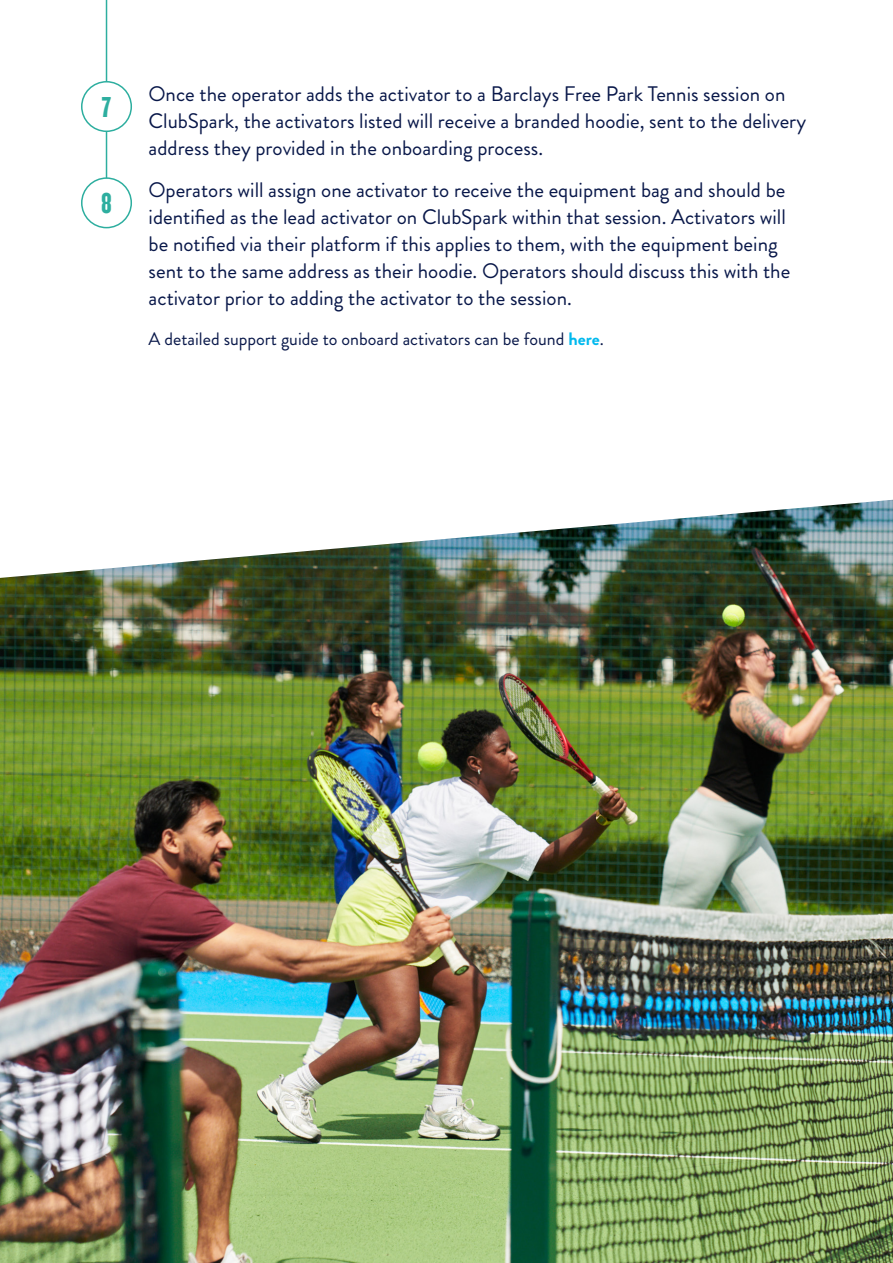
<style>
.page{position:relative;width:893px;height:1263px;background:#fff}
.page>*{position:absolute;margin:0;border:0;box-sizing:border-box;transform-origin:0 0}
.t1{font:30px "LTA Knockout 68 Full Featherwt";color:#2dae9f}
.t2{font:21px/27px "Brandon Grotesque";color:#081749}
.t3{font:18px "Brandon Grotesque";color:#081749}
.s1{font-weight:700;color:#00b9ee}
</style>
<div class="page">
<hr style="left:106px;top:0;width:1px;height:213px;background:#2dae9f">
<div style="left:82px;top:82px;width:49px;height:49px;background:#fff;border-radius:50%"></div>
<div style="left:81px;top:81px;width:51px;height:51px;border:2px solid #2dae9f;border-radius:50%"></div>
<div style="left:82px;top:178px;width:49px;height:50px;background:#fff;border-radius:50%"></div>
<div style="left:81px;top:177px;width:51px;height:51px;border:2px solid #2dae9f;border-radius:50%"></div>
<img style="left:0;top:500px;width:893px;height:763px">
<h1 class="t1" style="left:102px;top:89px;width:11px">7</h1>
<h1 class="t1" style="left:101px;top:185px;width:12px">8</h1>
<p class="t2" style="left:149px;top:81px;width:659px">Once the operator adds the activator to a Barclays Free Park Tennis session on<br>ClubSpark, the activators listed will receive a branded hoodie, sent to the delivery address they provided in the onboarding process.</p>
<p class="t2" style="left:149px;top:177px;width:643px">Operators will assign one activator to receive the equipment bag and should be identified as the lead activator on ClubSpark within that session. Activators will be notified via their platform if this applies to them, with the equipment being sent to the same address as their hoodie. Operators should discuss this with the activator prior to adding the activator to the session.</p>
<p class="t3" style="left:149px;top:326px;width:457px">A detailed support guide to onboard activators can be found <span class="s1">here</span>.</p>
</div>
